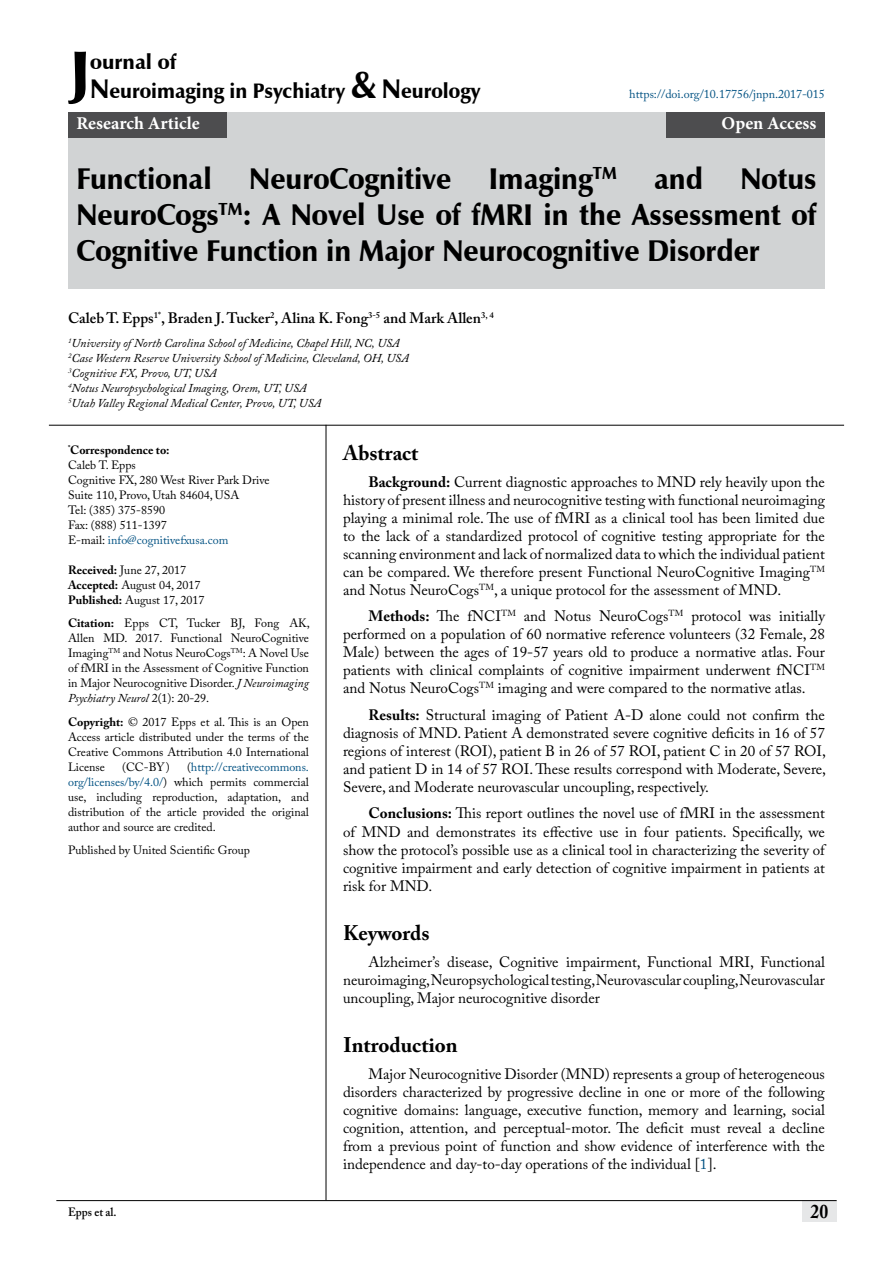
<style>
.page{position:relative;width:893px;height:1263px;background:#fff}
.page>*{position:absolute;margin:0;border:0;box-sizing:border-box;transform-origin:0 0}
.t1{font:900 62.1px "Zapf Humanist 601 BT";color:#000}
.t2{font:900 30px/36px "Zapf Humanist 601 BT";color:#000;text-align:justify;scale:.95 1}
.t3{font:900 21px/29.4px "Zapf Humanist 601 BT";color:#000}
.t4{font:700 21px "Adobe Caslon Pro";color:#000}
.t5{font:700 19.5px "Adobe Caslon Pro";color:#000;scale:.9 1}
.t6{font:700 18px "Minion Pro";color:#fff}
.t7{font:15px/18px "Adobe Caslon Pro";color:#000;text-align:justify}
.t8{font:600 15px "Adobe Caslon Pro";color:#000}
.t9{font:12px/15px "Adobe Caslon Pro";color:#000;text-align:justify}
.t10{font:italic 12px/15px "Adobe Caslon Pro";color:#000}
.t11{font:12px "Adobe Caslon Pro";color:#005182}
.t12{font:600 12px "Adobe Caslon Pro";color:#000;scale:.95 1}
.s1{font-size:27px}
.s2{font-size:37.5px}
.s3{font-weight:700}
.s4{color:#005182}
.s5{font-style:italic}
</style>
<div class="page">
<div style="left:802px;top:1200px;width:35px;height:21px;background:#e6e7e8"></div>
<hr style="left:56px;top:1200px;width:781px;height:1px;background:#000">
<div style="left:68px;top:112px;width:757px;height:177px;background:#d1d3d4"></div>
<div style="left:68px;top:112px;width:159px;height:26px;background:#4d4d4f"></div>
<div style="left:666px;top:112px;width:159px;height:26px;background:#4d4d4f"></div>
<hr style="left:326px;top:425px;width:1px;height:775px;background:#000">
<hr style="left:49px;top:425px;width:795px;height:1px;background:#000">
<h1 class="t1" style="left:70px;top:34px;width:22px">J</h1>
<h3 class="t3" style="left:90px;top:47px;width:392px">ournal of<br><span class="s1">N</span>euroimaging in Psychiatry <span class="s2">&amp;</span> <span class="s1">N</span>eurology</h3>
<p class="t11" style="left:629px;top:87px;width:197px">https://doi.org/10.17756/jnpn.2017-015</p>
<p class="t6" style="left:77px;top:111px;width:125px">Research Article</p>
<p class="t6" style="left:721px;top:111px;width:96px">Open Access</p>
<h2 class="t2" style="left:77px;top:161px;width:780px">Functional NeuroCognitive Imaging<sup>TM</sup> and Notus NeuroCogs<sup>TM</sup>: A Novel Use of fMRI in the Assessment of Cognitive Function in Major Neurocognitive Disorder</h2>
<p class="t8" style="left:68px;top:309px;width:427px">Caleb T. Epps<sup>1*</sup>, Braden J. Tucker<sup>2</sup>, Alina K. Fong<sup>3-5</sup> and Mark Allen<sup>3,</sup> <sup>4</sup></p>
<p class="t10" style="left:68px;top:335px;width:342px"><sup>1</sup>University of North Carolina School of Medicine, Chapel Hill, NC, USA <sup>2</sup>Case Western Reserve University School of Medicine, Cleveland, OH, USA <sup>3</sup>Cognitive FX, Provo, UT, USA<br><sup>4</sup>Notus Neuropsychological Imaging, Orem, UT, USA<br><sup>5</sup>Utah Valley Regional Medical Center, Provo, UT, USA</p>
<p class="t9" style="left:68px;top:442px;width:203px;text-align:left"><sup>*</sup><span class="s3">Correspondence to:<br></span>Caleb T. Epps<br>Cognitive FX, 280 West River Park Drive<br>Suite 110, Provo, Utah 84604, USA<br>Tel: (385) 375-8590<br>Fax: (888) 511-1397<br>E-mail: <span class="s4">info@cognitivefxusa.com</span></p>
<p class="t9" style="left:68px;top:562px;width:138px;text-align:left"><span class="s3">Received:</span> June 27, 2017<br><span class="s3">Accepted:</span> August 04, 2017<br><span class="s3">Published:</span> August 17, 2017</p>
<p class="t9" style="left:68px;top:616px;width:243px"><span class="s3">Citation:</span> Epps CT, Tucker BJ, Fong AK, Allen MD. 2017. Functional NeuroCognitive Imaging<sup>TM</sup> and Notus NeuroCogs<sup>TM</sup>: A Novel Use of fMRI in the Assessment of Cognitive Function in Major Neurocognitive Disorder. <span class="s5">J Neuroimaging Psychiatry Neurol</span> 2(1): 20-29.</p>
<p class="t9" style="left:68px;top:714px;width:242px"><span class="s3">Copyright:</span> © 2017 Epps et al. This is an Open Access article distributed under the terms of the Creative Commons Attribution 4.0 International License</p>
<h3 class="t4" style="left:343px;top:441px;width:77px">Abstract</h3>
<p class="t7" style="left:343px;top:473px;width:483px;text-indent:26px"><span class="s3">Background:</span> Current diagnostic approaches to MND rely heavily upon the history of present illness and neurocognitive testing with functional neuroimaging playing a minimal role. The use of fMRI as a clinical tool has been limited due to the lack of a standardized protocol of cognitive testing appropriate for the scanning environment and lack of normalized data to which the individual patient can be compared. We therefore present Functional NeuroCognitive Imaging<sup>TM </sup>and Notus NeuroCogs<sup>TM</sup>, a unique protocol for the assessment of MND.</p>
<p class="t7" style="left:343px;top:607px;width:483px;text-indent:26px"><span class="s3">Methods:</span> The fNCI<sup>TM</sup> and Notus NeuroCogs<sup>TM</sup> protocol was initially performed on a population of 60 normative reference volunteers (32 Female, 28<br>Male) between the ages of 19-57 years old to produce a normative atlas. Four patients with clinical complaints of cognitive impairment underwent fNCI<sup>TM </sup>and Notus NeuroCogs<sup>TM</sup> imaging and were compared to the normative atlas.</p>
<p class="t7" style="left:343px;top:706px;width:484px;text-indent:26px"><span class="s3">Results:</span> Structural imaging of Patient A-D alone could not confirm the diagnosis of MND. Patient A demonstrated severe cognitive deficits in 16 of 57 regions of interest (ROI), patient B in 26 of 57 ROI, patient C in 20 of 57 ROI, and patient D in 14 of 57 ROI. These results correspond with Moderate, Severe, Severe, and Moderate neurovascular uncoupling, respectively.</p>
<p class="t7" style="left:343px;top:804px;width:483px;text-indent:26px"><span class="s3">Conclusions:</span> This report outlines the novel use of fMRI in the assessment of MND and demonstrates its effective use in four patients. Specifically, we show the protocol’s possible use as a clinical tool in characterizing the severity of cognitive impairment and early detection of cognitive impairment in patients at risk for MND.</p>
<h3 class="t4" style="left:343px;top:920px;width:88px">Keywords</h3>
<p class="t7" style="left:343px;top:952px;width:483px;text-indent:26px">Alzheimer’s disease, Cognitive impairment, Functional MRI, Functional neuroimaging, Neuropsychological testing, Neurovascular coupling, Neurovascular uncoupling, Major neurocognitive disorder</p>
<h3 class="t4" style="left:343px;top:1032px;width:116px">Introduction</h3>
<p class="t7" style="left:343px;top:1064px;width:483px;text-indent:26px">Major Neurocognitive Disorder (MND) represents a group of heterogeneous disorders characterized by progressive decline in one or more of the following cognitive domains: language, executive function, memory and learning, social cognition, attention, and perceptual-motor. The deficit must reveal a decline from a previous point of function and show evidence of interference with the independence and day-to-day operations of the individual [<span class="s4">1</span>].</p>
<p class="t9" style="left:68px;top:759px;width:242px;text-indent:119px">(<span class="s4">http://creativecommons. org/licenses/by/4.0/</span>) which permits commercial use, including reproduction, adaptation, and distribution of the article provided the original author and source are credited.</p>
<p class="t9" style="left:68px;top:843px;width:183px">Published by United Scientific Group</p>
<p class="t9" style="left:122px;top:759px;width:49px">(CC-BY)</p>
<p class="t12" style="left:68px;top:1204px;width:53px">Epps et al.</p>
<h3 class="t5" style="left:811px;top:1200px;width:21px">20</h3>
</div>
